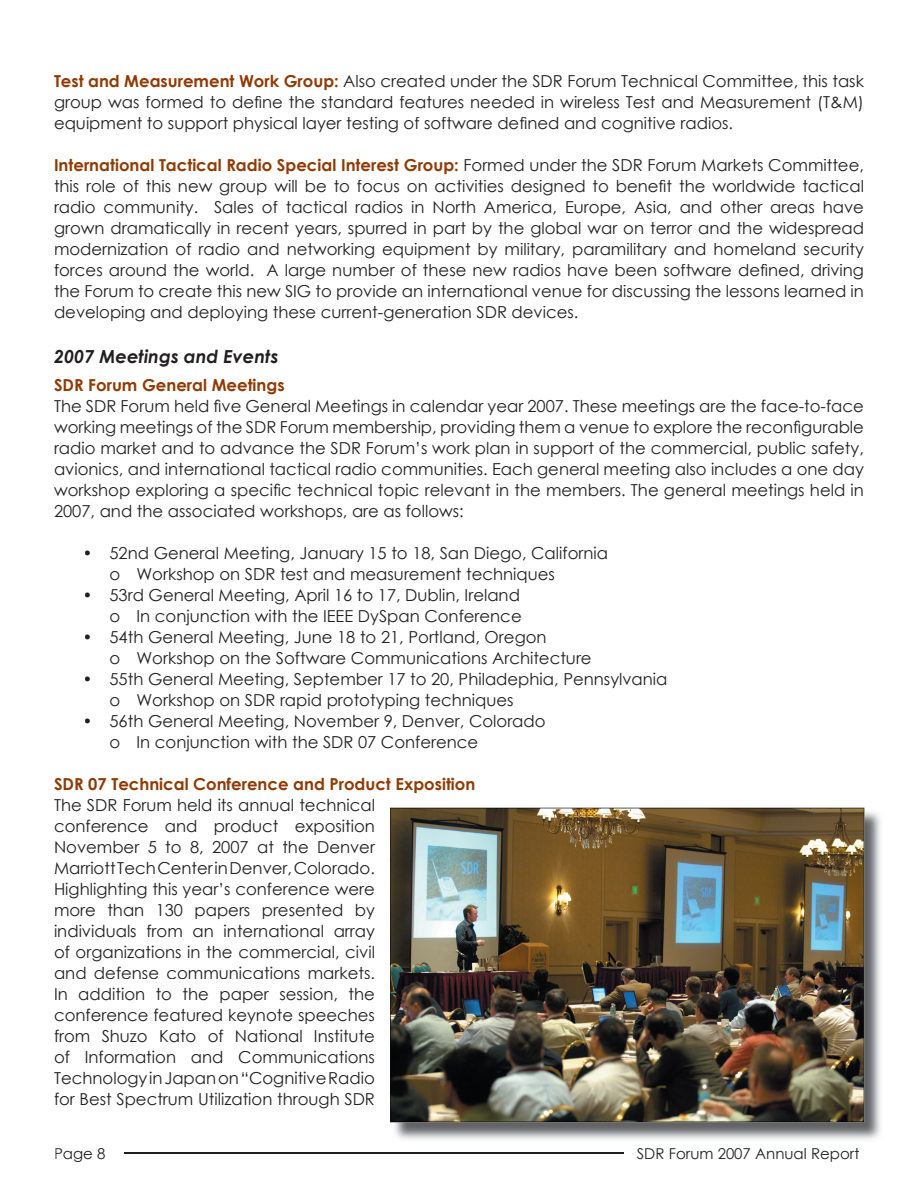
<style>
.page{position:relative;width:918px;height:1188px;background:#fff}
.page>*{position:absolute;margin:0;border:0;box-sizing:border-box;transform-origin:0 0}
.t1{font:italic 700 18px "Century Gothic";color:#231f20}
.t2{font:16.5px/21px "Century Gothic";color:#231f20;text-align:justify}
.t3{font:700 16.5px "Century Gothic";color:#913a03}
.t4{font:15px "Century Gothic";color:#231f20}
.s1{font-weight:700;color:#913a03}
</style>
<div class="page">
<hr style="left:124px;top:1153px;width:500px;height:1px;background:#231f20">
<img style="left:391px;top:808px;width:490px;height:332px">
<img style="left:443px;top:808px;width:421px;height:314px">
<img style="left:390px;top:808px;width:473px;height:53px">
<img style="left:390px;top:860px;width:53px;height:209px">
<img style="left:390px;top:1069px;width:473px;height:53px">
<p class="t2" style="left:54px;top:71px;width:812px"><span class="s1">Test and Measurement Work Group:</span> Also created under the SDR Forum Technical Committee, this task group was formed to define the standard features needed in wireless Test and Measurement (T&amp;M) equipment to support physical layer testing of software defined and cognitive radios.</p>
<p class="t2" style="left:54px;top:155px;width:812px"><span class="s1">International Tactical Radio Special Interest Group:</span> Formed under the SDR Forum Markets Committee, this role of this new group will be to focus on activities designed to benefit the worldwide tactical radio community. Sales of tactical radios in North America, Europe, Asia, and other areas have grown dramatically in recent years, spurred in part by the global war on terror and the widespread modernization of radio and networking equipment by military, paramilitary and homeland security forces around the world. A large number of these new radios have been software defined, driving the Forum to create this new SIG to provide an international venue for discussing the lessons learned in developing and deploying these current-generation SDR devices.</p>
<p class="t1" style="left:54px;top:343px;width:226px">2007 Meetings and Events</p>
<p class="t3" style="left:54px;top:372px;width:232px">SDR Forum General Meetings</p>
<p class="t2" style="left:54px;top:395px;width:812px">The SDR Forum held five General Meetings in calendar year 2007. These meetings are the face-to-face working meetings of the SDR Forum membership, providing them a venue to explore the reconfigurable radio market and to advance the SDR Forum’s work plan in support of the commercial, public safety, avionics, and international tactical radio communities. Each general meeting also includes a one day workshop exploring a specific technical topic relevant in the members. The general meetings held in 2007, and the associated workshops, are as follows:</p>
<p class="t2" style="left:109px;top:542px;width:500px;text-indent:-27px">• 52nd General Meeting, January 15 to 18, San Diego, California o Workshop on SDR test and measurement techniques</p>
<p class="t2" style="left:82px;top:584px;width:441px;text-align:right">• 53rd General Meeting, April 16 to 17, Dublin, Ireland o In conjunction with the IEEE DySpan Conference</p>
<p class="t2" style="left:109px;top:626px;width:484px;text-indent:-27px">• 54th General Meeting, June 18 to 21, Portland, Oregon<br>o Workshop on the Software Communications Architecture</p>
<p class="t2" style="left:109px;top:668px;width:560px;text-indent:-27px">• 55th General Meeting, September 17 to 20, Philadephia, Pennsylvania o Workshop on SDR rapid prototyping techniques</p>
<p class="t2" style="left:109px;top:710px;width:438px;text-indent:-27px">• 56th General Meeting, November 9, Denver, Colorado o In conjunction with the SDR 07 Conference</p>
<p class="t3" style="left:54px;top:771px;width:423px">SDR 07 Technical Conference and Product Exposition</p>
<p class="t2" style="left:54px;top:794px;width:323px">The SDR Forum held its annual technical conference and product exposition November 5 to 8, 2007 at the Denver Marriott Tech Center in Denver, Colorado.<br>Highlighting this year’s conference were more than 130 papers presented by individuals from an international array of organizations in the commercial, civil and defense communications markets.<br>In addition to the paper session, the conference featured keynote speeches from Shuzo Kato of National Institute of Information and Communications Technology in Japan on “Cognitive Radio for Best Spectrum Utilization through SDR</p>
<p class="t4" style="left:54px;top:1143px;width:53px">Page 8</p>
<p class="t4" style="left:637px;top:1143px;width:224px">SDR Forum 2007 Annual Report</p>
</div>
